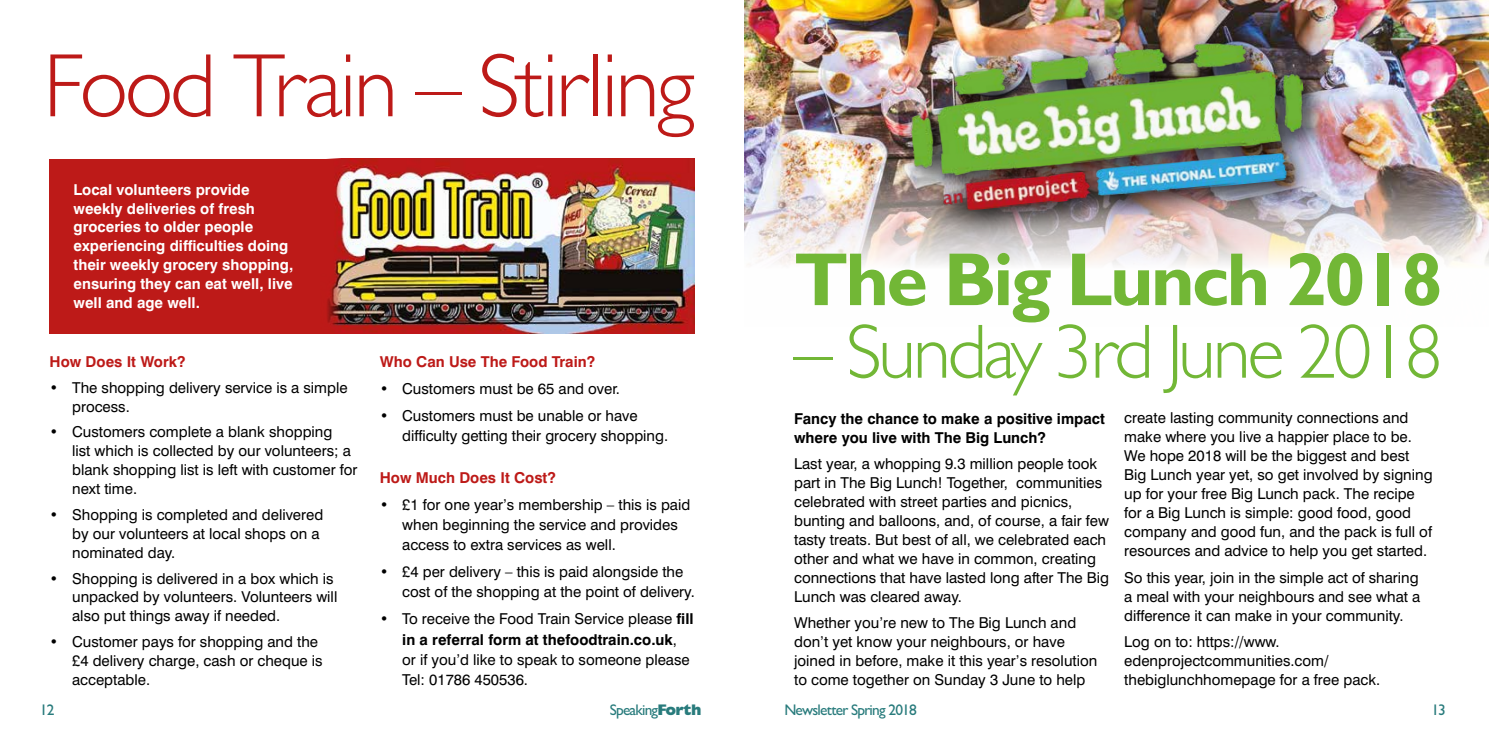
<style>
.page{position:relative;width:1489px;height:745px;background:#fff}
.page>*{position:absolute;margin:0;border:0;box-sizing:border-box;transform-origin:0 0}
.t1{font:300 90.5px "Gill Sans MT Pro";letter-spacing:-.03em;color:#bd1a18}
.t2{font:300 77.25px "Gill Sans MT Pro";letter-spacing:-.04em;color:#72b736}
.t3{font:700 75.38px "Gill Sans MT Pro";letter-spacing:-.04em;color:#72b736}
.t4{font:500 15.38px "Gill Sans MT Pro";letter-spacing:-.05em;color:#287b7c}
.t5{font:15px/19px "Swiss 721 BT";color:#000}
.t6{font:700 15px/18.8px "Swiss 721 BT";color:#fff}
.t7{font:700 15px/19px "Swiss 721 BT";color:#000}
.t8{font:700 15px "Swiss 721 BT";color:#bd1a18}
.s1{font-weight:700}
.s2{font-weight:800}
</style>
<div class="page">
<img style="left:744px;top:0;width:744px;height:265px">
<div style="left:50px;top:158px;width:644px;height:175px;background:#bd1a18"></div>
<img style="left:327px;top:165px;width:367px;height:168px">
<div style="left:897px;top:30px;width:433px;height:207px;background:#000;opacity:.75"></div>
<img style="left:905px;top:34px;width:406px;height:181px">
<h1 class="t1" style="left:43px;top:31px;width:653px">Food Train – Stirling</h1>
<p class="t6" style="left:74px;top:180px;width:221px">Local volunteers provide weekly deliveries of fresh groceries to older people experiencing difficulties doing their weekly grocery shopping, ensuring they can eat well, live well and age well.</p>
<p class="t8" style="left:50px;top:352px;width:137px">How Does It Work?</p>
<p class="t5" style="left:72px;top:377px;width:277px;text-indent:-22px">• The shopping delivery service is a simple process.</p>
<p class="t5" style="left:72px;top:422px;width:287px;text-indent:-22px">• Customers complete a blank shopping<br>list which is collected by our volunteers; a blank shopping list is left with customer for next time.</p>
<p class="t5" style="left:72px;top:504px;width:252px;text-indent:-22px">• Shopping is completed and delivered by our volunteers at local shops on a nominated day.</p>
<p class="t5" style="left:72px;top:568px;width:267px;text-indent:-22px">• Shopping is delivered in a box which is unpacked by volunteers. Volunteers will also put things away if needed.</p>
<p class="t5" style="left:72px;top:631px;width:252px;text-indent:-22px">• Customer pays for shopping and the £4 delivery charge, cash or cheque is acceptable.</p>
<p class="t8" style="left:380px;top:352px;width:217px">Who Can Use The Food Train?</p>
<p class="t5" style="left:380px;top:379px;width:242px">• Customers must be 65 and over.</p>
<p class="t5" style="left:402px;top:405px;width:267px;line-height:20px;text-indent:-22px">• Customers must be unable or have difficulty getting their grocery shopping.</p>
<p class="t8" style="left:380px;top:468px;width:177px">How Much Does It Cost?</p>
<p class="t5" style="left:402px;top:494px;width:289px;line-height:20px;text-indent:-22px">• £1 for one year’s membership – this is paid when beginning the service and provides access to extra services as well.</p>
<p class="t5" style="left:402px;top:561px;width:294px;line-height:20px;text-indent:-22px">• £4 per delivery – this is paid alongside the cost of the shopping at the point of delivery.</p>
<p class="t5" style="left:402px;top:608px;width:293px;line-height:20px;text-indent:-22px">• To receive the Food Train Service please <span class="s1">fill in a referral form at thefoodtrain.co.uk</span>, or if you’d like to speak to someone please Tel: 01786 450536.</p>
<h3 class="t3" style="left:794px;top:233px;width:650px">The Big Lunch 2018</h3>
<h2 class="t2" style="left:794px;top:305px;width:650px">– Sunday 3rd June 2018</h2>
<p class="t7" style="left:794px;top:408px;width:312px">Fancy the chance to make a positive impact where you live with The Big Lunch?</p>
<p class="t5" style="left:794px;top:453px;width:316px">Last year, a whopping 9.3 million people took part in The Big Lunch! Together, communities celebrated with street parties and picnics, bunting and balloons, and, of course, a fair few tasty treats. But best of all, we celebrated each other and what we have in common, creating connections that have lasted long after The Big Lunch was cleared away.</p>
<p class="t5" style="left:794px;top:612px;width:305px">Whether you’re new to The Big Lunch and don’t yet know your neighbours, or have joined in before, make it this year’s resolution to come together on Sunday 3 June to help</p>
<p class="t5" style="left:1124px;top:408px;width:310px">create lasting community connections and make where you live a happier place to be.<br>We hope 2018 will be the biggest and best Big Lunch year yet, so get involved by signing up for your free Big Lunch pack. The recipe for a Big Lunch is simple: good food, good company and good fun, and the pack is full of resources and advice to help you get started.</p>
<p class="t5" style="left:1124px;top:567px;width:297px;text-align:justify">So this year, join in the simple act of sharing a meal with your neighbours and see what a difference it can make in your community.</p>
<p class="t5" style="left:1124px;top:631px;width:257px">Log on to: https://www. edenprojectcommunities.com/ thebiglunchhomepage for a free pack.</p>
<p class="t4" style="left:40px;top:700px;width:16px">12</p>
<p class="t4" style="left:609px;top:700px;width:93px">Speaking<span class="s2">Forth</span></p>
<p class="t4" style="left:784px;top:700px;width:134px">Newsletter Spring 2018</p>
<p class="t4" style="left:1431px;top:700px;width:16px">13</p>
</div>
